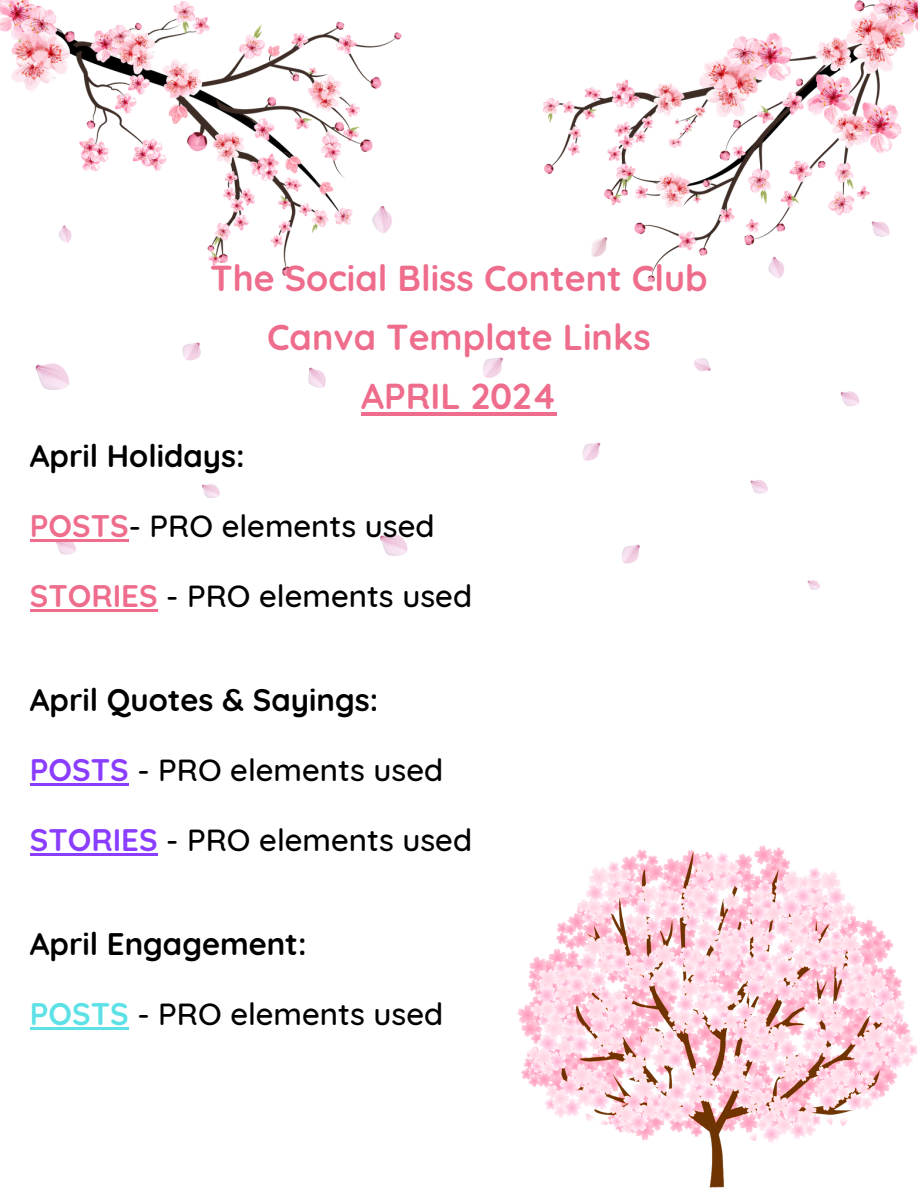
<style>
.page{position:relative;width:918px;height:1188px;background:#fff}
.page>*{position:absolute;margin:0;border:0;box-sizing:border-box;transform-origin:0 0}
.t1{font:700 36px "Quicksand";color:#ef6d8c}
.t2{font:500 31.05px "Quicksand";color:#000}
.t3{font:700 31.05px "Quicksand";color:#000}
.s1{font-weight:700;color:#ef6d8c}
.s2{font-weight:700;color:#8b3dff}
.s3{font-weight:700;color:#5ce1e6}
</style>
<div class="page">
<img style="left:0;top:0;width:918px;height:590px">
<hr style="left:30px;top:539px;width:99px;height:2px;background:#ef6d8c">
<hr style="left:30px;top:609px;width:128px;height:2px;background:#ef6d8c">
<hr style="left:30px;top:783px;width:99px;height:3px;background:#8b3dff">
<hr style="left:30px;top:853px;width:128px;height:2px;background:#8b3dff">
<hr style="left:30px;top:1027px;width:99px;height:3px;background:#5ce1e6">
<img style="left:518px;top:846px;width:400px;height:342px">
<hr style="left:361px;top:412px;width:196px;height:4px;background:#ef6d8c">
<p class="t1" style="left:210px;top:255px;width:499px">The Social Bliss Content Club</p>
<p class="t1" style="left:267px;top:314px;width:385px">Canva Template Links</p>
<p class="t1" style="left:361px;top:373px;width:197px">APRIL 2024</p>
<h2 class="t3" style="left:30px;top:436px;width:216px">April Holidays:</h2>
<h2 class="t2" style="left:30px;top:506px;width:406px"><span class="s1">POSTS</span>- PRO elements used</h2>
<h1 class="t2" style="left:30px;top:576px;width:444px"><span class="s1">STORIES</span> - PRO elements used</h1>
<p class="t3" style="left:30px;top:680px;width:350px">April Quotes &amp; Sayings:</p>
<p class="t2" style="left:30px;top:750px;width:415px"><span class="s2">POSTS</span> - PRO elements used</p>
<p class="t2" style="left:30px;top:820px;width:444px"><span class="s2">STORIES</span> - PRO elements used</p>
<p class="t3" style="left:30px;top:924px;width:278px">April Engagement:</p>
<p class="t2" style="left:30px;top:994px;width:415px"><span class="s3">POSTS</span> - PRO elements used</p>
</div>
